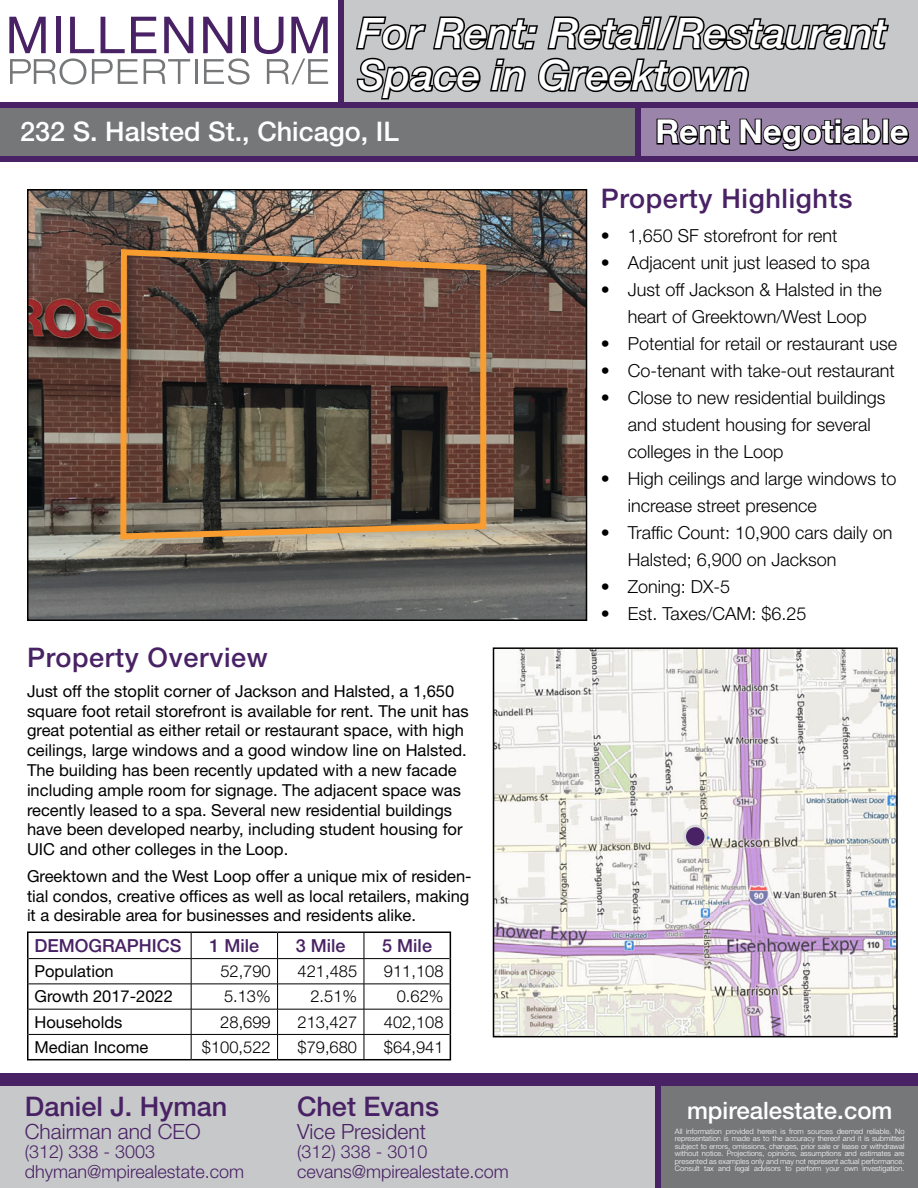
<style>
.page{position:relative;width:918px;height:1188px;background:#fff}
.page>*{position:absolute;margin:0;border:0;box-sizing:border-box;transform-origin:0 0}
.t1{font:italic 500 42px/42px "Helvetica Neue LT Std";color:#fff}
.t2{font:700 33px "Helvetica Neue LT Std";color:#fff}
.t3{font:500 27px "Helvetica Neue LT Std";letter-spacing:.025em;color:#492265}
.t4{font:500 27px "Helvetica Neue LT Std";color:#fff}
.t5{font:500 27px "Helvetica Neue LT Std";color:#492265}
.t6{font:500 24px "Helvetica Neue LT Std";color:#fff}
.t7{font:300 21px "Helvetica Neue LT Std";color:#492265}
.t8{font:300 18px/27px "Helvetica Neue LT Std";color:#000}
.t9{font:300 18px/19.5px "Helvetica Neue LT Std";color:#492265}
.t10{font:500 18px "Helvetica Neue LT Std";color:#492265}
.t11{font:16.5px/19.8px "Helvetica Neue LT Std";color:#000}
.t12{font:300 16.5px "Helvetica Neue LT Std";color:#000}
.t13{font:300 7.5px/7.5px "Helvetica Neue LT Std";color:#fff;text-align:justify}
</style>
<div class="page">
<div style="left:0;top:1073px;width:918px;height:115px;background:#492265"></div>
<div style="left:0;top:1087px;width:655px;height:101px;background:#c7c8ca"></div>
<div style="left:662px;top:1087px;width:256px;height:101px;background:#757779"></div>
<div style="left:0;top:0;width:918px;height:162px;background:#492265"></div>
<div style="left:0;top:0;width:338px;height:101px;background:#fff"></div>
<div style="left:344px;top:0;width:574px;height:101px;background:#c7c8ca"></div>
<div style="left:0;top:108px;width:634px;height:47px;background:#757779"></div>
<hr style="left:195px;top:59px;width:2px;height:25px;background:#757779">
<svg style="left:9px;top:17px;width:184px;height:68px"></svg>
<svg style="left:203px;top:17px;width:125px;height:68px"></svg>
<svg style="left:354px;top:15px;width:537px;height:87px"></svg>
<div style="left:641px;top:108px;width:277px;height:47px;background:#9a84a9"></div>
<svg style="left:656px;top:118px;width:74px;height:27px"></svg>
<svg style="left:739px;top:118px;width:144px;height:33px"></svg>
<div style="left:882px;top:119px;width:7px;height:26px;border:2px solid #000"></div>
<svg style="left:889px;top:124px;width:21px;height:21px"></svg>
<img style="left:30px;top:192px;width:554px;height:426px">
<div style="left:27px;top:189px;width:560px;height:432px;border:2px solid #000"></div>
<svg style="left:191px;top:933px;width:1px;height:126px"></svg>
<svg style="left:277px;top:933px;width:1px;height:126px"></svg>
<svg style="left:364px;top:933px;width:1px;height:126px"></svg>
<hr style="left:28px;top:984px;width:163px;height:1px;background:#000">
<hr style="left:191px;top:984px;width:87px;height:1px;background:#000">
<hr style="left:278px;top:984px;width:86px;height:1px;background:#000">
<hr style="left:364px;top:984px;width:86px;height:1px;background:#000">
<hr style="left:28px;top:1009px;width:163px;height:1px;background:#000">
<hr style="left:191px;top:1009px;width:87px;height:1px;background:#000">
<hr style="left:278px;top:1009px;width:86px;height:1px;background:#000">
<hr style="left:364px;top:1009px;width:86px;height:1px;background:#000">
<hr style="left:28px;top:1034px;width:163px;height:1px;background:#000">
<hr style="left:191px;top:1034px;width:87px;height:1px;background:#000">
<hr style="left:278px;top:1034px;width:86px;height:1px;background:#000">
<hr style="left:364px;top:1034px;width:86px;height:1px;background:#000">
<hr style="left:27px;top:932px;width:164px;height:1px;background:#000">
<hr style="left:191px;top:932px;width:87px;height:1px;background:#000">
<hr style="left:278px;top:932px;width:86px;height:1px;background:#000">
<hr style="left:364px;top:932px;width:87px;height:1px;background:#000">
<svg style="left:27px;top:933px;width:1px;height:126px"></svg>
<hr style="left:27px;top:1059px;width:164px;height:1px;background:#000">
<hr style="left:191px;top:1059px;width:87px;height:1px;background:#000">
<hr style="left:278px;top:1059px;width:86px;height:1px;background:#000">
<hr style="left:364px;top:1059px;width:87px;height:1px;background:#000">
<svg style="left:450px;top:933px;width:1px;height:126px"></svg>
<hr style="left:28px;top:958px;width:163px;height:1px;background:#000">
<hr style="left:191px;top:958px;width:87px;height:1px;background:#000">
<hr style="left:278px;top:958px;width:86px;height:1px;background:#000">
<hr style="left:364px;top:958px;width:86px;height:1px;background:#000">
<img style="left:496px;top:650px;width:399px;height:384px">
<div style="left:493px;top:647px;width:405px;height:390px;border:2px solid #000"></div>
<div style="left:685px;top:826px;width:21px;height:21px;background:#492265;border-radius:50%"></div>
<div style="left:683px;top:825px;width:24px;height:23px;border:3px solid #d8dadb;border-radius:50%"></div>
<svg style="left:117px;top:246px;width:373px;height:297px;background:#6a5342"></svg>
<h1 class="t1" style="left:358px;top:12px;width:531px">For Rent: Retail/Restaurant<br>Space in Greektown</h1>
<h3 class="t4" style="left:20px;top:116px;width:380px">232 S. Halsted St., Chicago, IL</h3>
<h3 class="t3" style="left:27px;top:641px;width:242px">Property Overview</h3>
<p class="t11" style="left:27px;top:681px;width:443px">Just off the stoplit corner of Jackson and Halsted, a 1,650 square foot retail storefront is available for rent. The unit has great potential as either retail or restaurant space, with high ceilings, large windows and a good window line on Halsted.<br>The building has been recently updated with a new facade including ample room for signage. The adjacent space was recently leased to a spa. Several new residential buildings have been developed nearby, including student housing for UIC and other colleges in the Loop.</p>
<p class="t11" style="left:27px;top:866px;width:446px">Greektown and the West Loop offer a unique mix of residen&shy;tial condos, creative offices as well as local retailers, making it a desirable area for businesses and residents alike.</p>
<p class="t10" style="left:34px;top:935px;width:149px">Demographics</p>
<p class="t10" style="left:210px;top:935px;width:51px">1 Mile</p>
<p class="t10" style="left:296px;top:935px;width:51px">3 Mile</p>
<p class="t10" style="left:382px;top:935px;width:51px">5 Mile</p>
<p class="t11" style="left:34px;top:961px;width:81px">Population</p>
<p class="t12" style="left:220px;top:961px;width:52px">52,790</p>
<p class="t12" style="left:298px;top:961px;width:61px">421,485</p>
<p class="t12" style="left:384px;top:961px;width:61px">911,108</p>
<p class="t11" style="left:34px;top:986px;width:140px">Growth 2017-2022</p>
<p class="t12" style="left:224px;top:986px;width:48px">5.13%</p>
<p class="t12" style="left:310px;top:986px;width:48px">2.51%</p>
<p class="t12" style="left:397px;top:986px;width:48px">0.62%</p>
<p class="t11" style="left:34px;top:1012px;width:90px">Households</p>
<p class="t12" style="left:220px;top:1012px;width:52px">28,699</p>
<p class="t12" style="left:298px;top:1012px;width:61px">213,427</p>
<p class="t12" style="left:384px;top:1012px;width:61px">402,108</p>
<p class="t11" style="left:34px;top:1037px;width:116px">Median Income</p>
<p class="t12" style="left:202px;top:1037px;width:70px">$100,522</p>
<p class="t12" style="left:298px;top:1037px;width:61px">$79,680</p>
<p class="t12" style="left:384px;top:1037px;width:61px">$64,941</p>
<h2 class="t2" style="left:655px;top:111px;width:255px">Rent Negotiable</h2>
<h3 class="t3" style="left:601px;top:183px;width:253px">Property Highlights</h3>
<p class="t8" style="left:601px;top:222px;width:238px">• 1,650 SF storefront for rent</p>
<p class="t8" style="left:601px;top:249px;width:271px">• Adjacent unit just leased to spa</p>
<p class="t8" style="left:628px;top:276px;width:256px;text-indent:-27px">• Just off Jackson &amp; Halsted in the heart of Greektown/West Loop</p>
<p class="t8" style="left:601px;top:330px;width:298px">• Potential for retail or restaurant use</p>
<p class="t8" style="left:601px;top:357px;width:296px">• Co-tenant with take-out restaurant</p>
<p class="t8" style="left:628px;top:384px;width:259px;text-indent:-27px">• Close to new residential buildings and student housing for several colleges in the Loop</p>
<p class="t8" style="left:628px;top:465px;width:270px;text-indent:-27px">• High ceilings and large windows to increase street presence</p>
<p class="t8" style="left:628px;top:519px;width:266px;text-indent:-27px">• Traffic Count: 10,900 cars daily on<br>Halsted; 6,900 on Jackson</p>
<p class="t8" style="left:601px;top:573px;width:131px">• Zoning: DX-5</p>
<p class="t8" style="left:601px;top:600px;width:207px">• Est. Taxes/CAM: $6.25</p>
<h3 class="t5" style="left:297px;top:1091px;width:144px">Chet Evans</h3>
<p class="t7" style="left:297px;top:1118px;width:130px">Vice President</p>
<p class="t9" style="left:297px;top:1142px;width:213px">(312) 338 - 3010 cevans@mpirealestate.com</p>
<h3 class="t5" style="left:25px;top:1091px;width:204px">Daniel J. Hyman</h3>
<h3 class="t6" style="left:687px;top:1096px;width:207px">mpirealestate.com</h3>
<p class="t7" style="left:25px;top:1118px;width:177px">Chairman and CEO</p>
<p class="t9" style="left:25px;top:1142px;width:221px">(312) 338 - 3003 dhyman@mpirealestate.com</p>
<p class="t13" style="left:675px;top:1127px;width:231px">All information provided herein is from sources deemed reliable. No representation is made as to the accuracy thereof and it is submitted subject to errors, omissions, changes, prior sale or lease or withdrawal without notice. Projections, opinions, assumptions and estimates are presented as examples only and may not represent actual performance.<br>Consult tax and legal advisors to perform your own investigation.</p>
</div>
